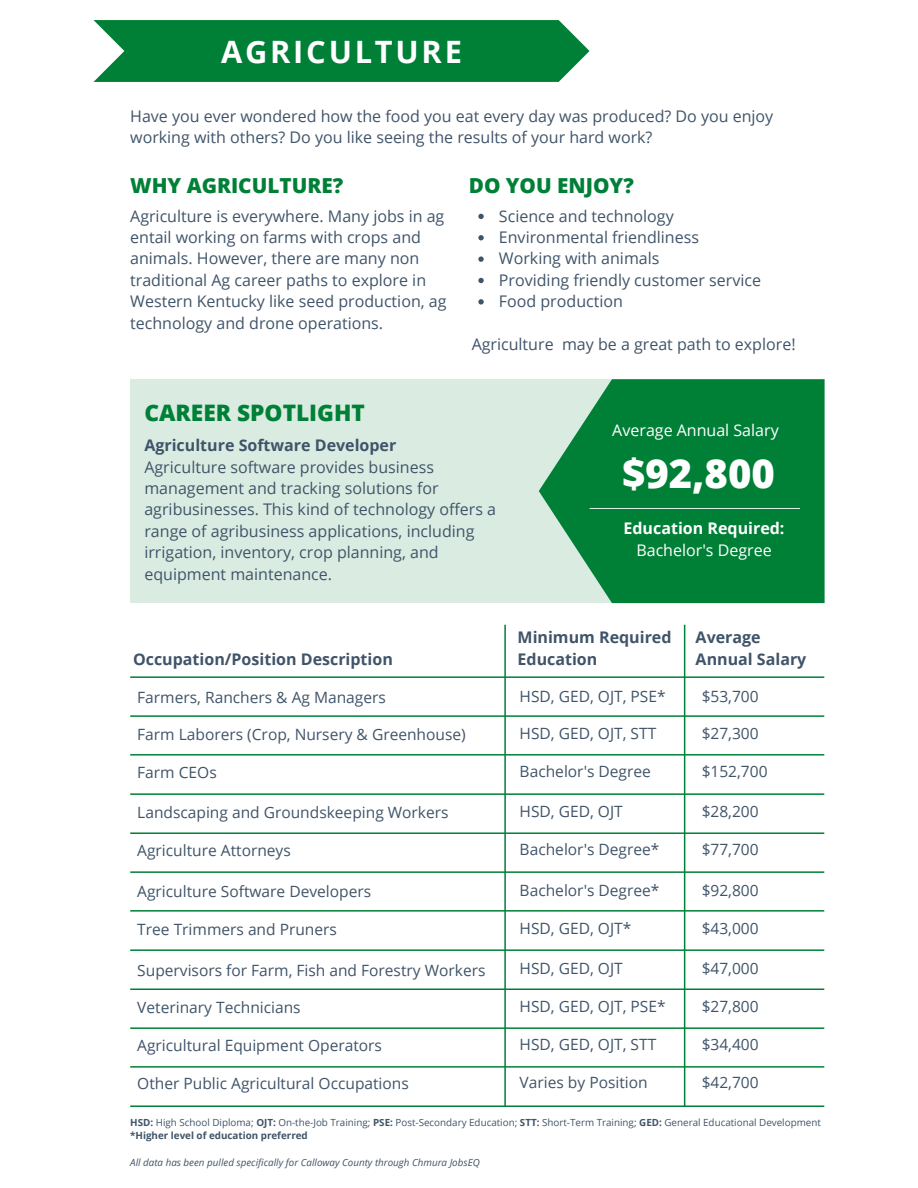
<style>
.page{position:relative;width:918px;height:1188px;background:#fff}
.page>*{position:absolute;margin:0;border:0;box-sizing:border-box;transform-origin:0 0}
.t1{font:800 40.05px "Open Sans";color:#fff}
.t2{font:700 30.9px "Open Sans";letter-spacing:.09em;color:#fff}
.t3{font:800 22.65px "Open Sans";color:#008037}
.t4{font:800 20.7px "Open Sans";color:#008037}
.t5{font:16.05px/21.3px "Open Sans";color:#405469}
.t6{font:700 16.05px/21.3px "Open Sans";color:#405469}
.t7{font:16.05px "Open Sans";color:#fff}
.t8{font:700 16.05px "Open Sans";color:#fff}
.t9{font:15.6px "Open Sans";color:#405469}
.t10{font:9.9px/13px "Open Sans";color:#405469}
.t11{font:italic 9.9px "Open Sans";color:#405469}
.s1{font-weight:700}
</style>
<div class="page">
<svg style="left:94px;top:20px;width:496px;height:62px;background:#0f8743"></svg>
<div style="left:130px;top:379px;width:694px;height:224px;background:#daece1"></div>
<svg style="left:478px;top:214px;width:6px;height:5px"></svg>
<svg style="left:478px;top:235px;width:6px;height:5px"></svg>
<svg style="left:478px;top:256px;width:6px;height:6px"></svg>
<svg style="left:478px;top:278px;width:6px;height:5px"></svg>
<svg style="left:478px;top:299px;width:6px;height:6px"></svg>
<hr style="left:130px;top:676px;width:694px;height:2px;background:#008037">
<hr style="left:130px;top:715px;width:694px;height:2px;background:#008037">
<hr style="left:130px;top:754px;width:694px;height:2px;background:#008037">
<hr style="left:130px;top:793px;width:694px;height:2px;background:#008037">
<hr style="left:130px;top:832px;width:694px;height:2px;background:#008037">
<hr style="left:130px;top:871px;width:694px;height:2px;background:#008037">
<hr style="left:130px;top:910px;width:694px;height:2px;background:#008037">
<hr style="left:130px;top:949px;width:694px;height:2px;background:#008037">
<hr style="left:130px;top:989px;width:694px;height:1px;background:#008037">
<hr style="left:130px;top:1027px;width:694px;height:2px;background:#008037">
<hr style="left:130px;top:1066px;width:694px;height:2px;background:#008037">
<hr style="left:130px;top:1105px;width:694px;height:2px;background:#008037">
<hr style="left:684px;top:625px;width:1px;height:482px;background:#008037">
<hr style="left:504px;top:625px;width:2px;height:482px;background:#008037">
<svg style="left:539px;top:379px;width:286px;height:224px;background:#1c8e4d"></svg>
<hr style="left:590px;top:508px;width:210px;height:1px;background:#fff">
<h2 class="t2" style="left:221px;top:30px;width:242px">AGRICULTURE</h2>
<p class="t5" style="left:130px;top:105px;width:645px">Have you ever wondered how the food you eat every day was produced? Do you enjoy working with others? Do you like seeing the results of your hard work?</p>
<p class="t4" style="left:130px;top:171px;width:214px">WHY AGRICULTURE?</p>
<p class="t5" style="left:130px;top:205px;width:318px">Agriculture is everywhere. Many jobs in ag entail working on farms with crops and animals. However, there are many non traditional Ag career paths to explore in Western Kentucky like seed production, ag technology and drone operations.</p>
<p class="t4" style="left:469px;top:171px;width:166px">DO YOU ENJOY?</p>
<p class="t5" style="left:499px;top:205px;width:264px">Science and technology<br>Environmental friendliness<br>Working with animals<br>Providing friendly customer service<br>Food production</p>
<p class="t5" style="left:472px;top:333px;width:325px">Agriculture may be a great path to explore!</p>
<h3 class="t3" style="left:144px;top:397px;width:222px">CAREER SPOTLIGHT</h3>
<p class="t6" style="left:144px;top:434px;width:253px">Agriculture Software Developer</p>
<p class="t5" style="left:144px;top:456px;width:353px">Agriculture software provides business management and tracking solutions for agribusinesses. This kind of technology offers a range of agribusiness applications, including irrigation, inventory, crop planning, and equipment maintenance.</p>
<h1 class="t1" style="left:622px;top:445px;width:154px">$92,800</h1>
<p class="t7" style="left:612px;top:418px;width:168px">Average Annual Salary</p>
<p class="t8" style="left:624px;top:517px;width:162px">Education Required:</p>
<p class="t7" style="left:636px;top:539px;width:137px">Bachelor's Degree</p>
<p class="t6" style="left:133px;top:648px;width:261px">Occupation/Position Description</p>
<p class="t9" style="left:137px;top:686px;width:250px">Farmers, Ranchers &amp; Ag Managers</p>
<p class="t9" style="left:137px;top:724px;width:330px">Farm Laborers (Crop, Nursery &amp; Greenhouse)</p>
<p class="t9" style="left:137px;top:761px;width:81px">Farm CEOs</p>
<p class="t9" style="left:137px;top:802px;width:313px">Landscaping and Groundskeeping Workers</p>
<p class="t9" style="left:137px;top:839px;width:155px">Agriculture Attorneys</p>
<p class="t9" style="left:137px;top:880px;width:235px">Agriculture Software Developers</p>
<p class="t9" style="left:137px;top:918px;width:201px">Tree Trimmers and Pruners</p>
<p class="t9" style="left:137px;top:959px;width:350px">Supervisors for Farm, Fish and Forestry Workers</p>
<p class="t9" style="left:137px;top:997px;width:165px">Veterinary Technicians</p>
<p class="t9" style="left:137px;top:1034px;width:246px">Agricultural Equipment Operators</p>
<p class="t9" style="left:137px;top:1072px;width:273px">Other Public Agricultural Occupations</p>
<p class="t6" style="left:518px;top:627px;width:155px">Minimum Required<br>Education</p>
<p class="t6" style="left:696px;top:627px;width:112px">Average<br>Annual Salary</p>
<p class="t9" style="left:520px;top:685px;width:148px">HSD, GED, OJT, PSE*</p>
<p class="t9" style="left:520px;top:722px;width:138px">HSD, GED, OJT, STT</p>
<p class="t9" style="left:520px;top:760px;width:133px">Bachelor's Degree</p>
<p class="t9" style="left:520px;top:800px;width:105px">HSD, GED, OJT</p>
<p class="t9" style="left:520px;top:838px;width:141px">Bachelor's Degree*</p>
<p class="t9" style="left:520px;top:879px;width:141px">Bachelor's Degree*</p>
<p class="t9" style="left:520px;top:917px;width:113px">HSD, GED, OJT*</p>
<p class="t9" style="left:520px;top:958px;width:105px">HSD, GED, OJT</p>
<p class="t9" style="left:520px;top:995px;width:148px">HSD, GED, OJT, PSE*</p>
<p class="t9" style="left:520px;top:1033px;width:138px">HSD, GED, OJT, STT</p>
<p class="t9" style="left:520px;top:1071px;width:130px">Varies by Position</p>
<p class="t9" style="left:702px;top:685px;width:59px">$53,700</p>
<p class="t9" style="left:702px;top:722px;width:59px">$27,300</p>
<p class="t9" style="left:702px;top:760px;width:67px">$152,700</p>
<p class="t9" style="left:702px;top:800px;width:59px">$28,200</p>
<p class="t9" style="left:702px;top:838px;width:59px">$77,700</p>
<p class="t9" style="left:702px;top:879px;width:59px">$92,800</p>
<p class="t9" style="left:702px;top:917px;width:59px">$43,000</p>
<p class="t9" style="left:702px;top:958px;width:59px">$47,000</p>
<p class="t9" style="left:702px;top:995px;width:59px">$27,800</p>
<p class="t9" style="left:702px;top:1033px;width:59px">$34,400</p>
<p class="t9" style="left:702px;top:1071px;width:59px">$42,700</p>
<p class="t10" style="left:130px;top:1116px;width:692px"><span class="s1">HSD:</span> High School Diploma; <span class="s1">OJT:</span> On-the-Job Training; <span class="s1">PSE:</span> Post-Secondary Education; <span class="s1">STT:</span> Short-Term Training; <span class="s1">GED:</span> General Educational Development <span class="s1">*Higher level of education preferred</span></p>
<p class="t11" style="left:130px;top:1155px;width:351px">All data has been pulled specifically for Calloway County through Chmura JobsEQ</p>
</div>
